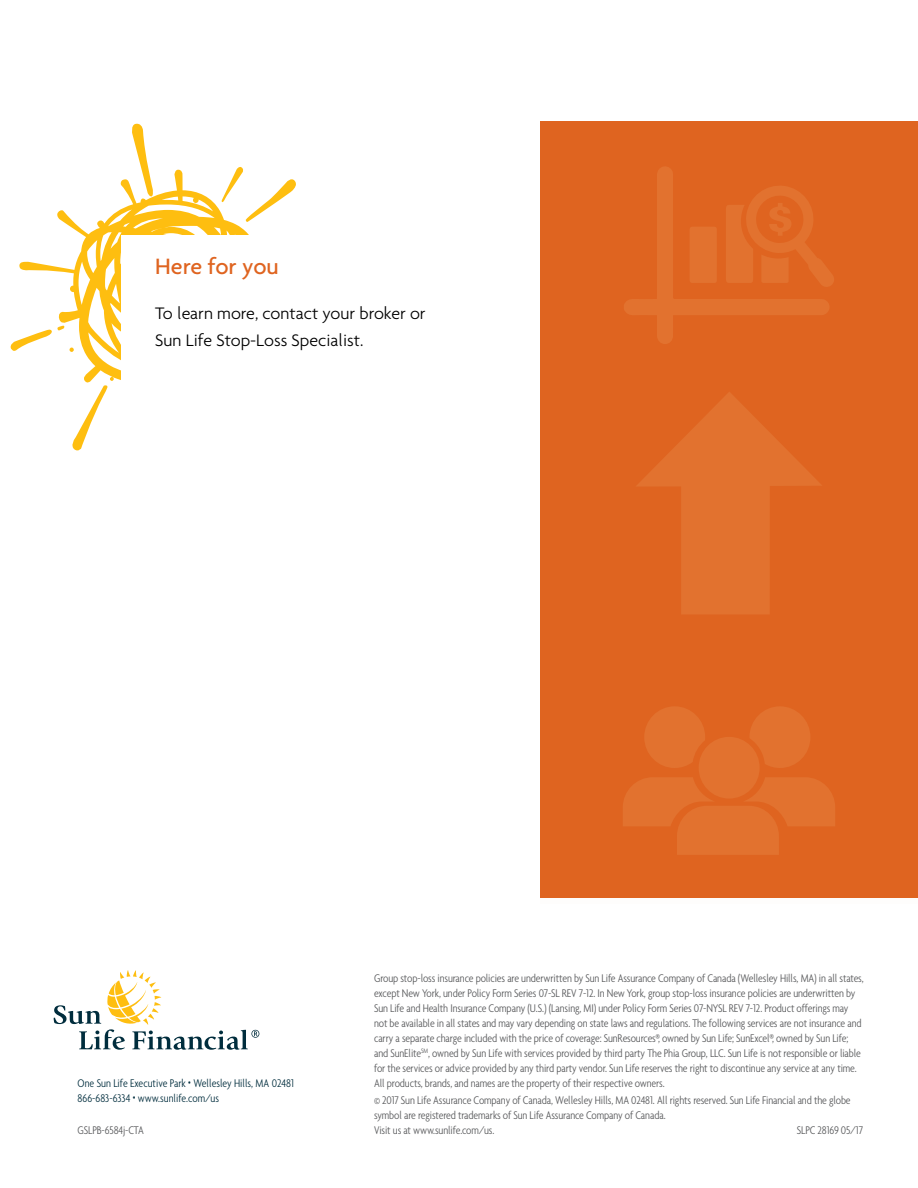
<style>
.page{position:relative;width:918px;height:1188px;background:#fff}
.page>*{position:absolute;margin:0;border:0;box-sizing:border-box;transform-origin:0 0}
.t1{font:500 24px "Agenda";color:#df6420}
.t2{font:300 18px/27px "Agenda";color:#000}
.t3{font:300 condensed 12px/15px "Agenda";letter-spacing:-.01em;color:#58595b}
.t4{font:300 condensed 12px/15px "Agenda";color:#002d3d}
.s1{font-size:9px}
</style>
<div class="page">
<div style="left:540px;top:122px;width:378px;height:782px;background:#df6420"></div>
<svg style="left:54px;top:970px;width:205px;height:80px"></svg>
<svg style="left:624px;top:167px;width:210px;height:177px"></svg>
<svg style="left:644px;top:707px;width:61px;height:61px"></svg>
<svg style="left:750px;top:707px;width:60px;height:61px"></svg>
<div style="left:699px;top:737px;width:61px;height:62px;background:#e2722f;border-radius:50%"></div>
<svg style="left:623px;top:777px;width:212px;height:78px"></svg>
<svg style="left:637px;top:392px;width:184px;height:222px"></svg>
<div style="left:532px;top:898px;width:386px;height:8px;background:#fff"></div>
<svg style="left:10px;top:123px;width:286px;height:328px"></svg>
<div style="left:122px;top:235px;width:337px;height:265px;background:#fff"></div>
<h1 class="t1" style="left:155px;top:252px;width:125px">Here for you</h1>
<h2 class="t2" style="left:155px;top:299px;width:272px">To learn more, contact your broker or<br>Sun Life Stop-Loss Specialist.</h2>
<p class="t4" style="left:78px;top:1075px;width:218px">One Sun Life Executive Park <span class="s1">•</span> Wellesley Hills, MA 02481<br>866-683-6334 <span class="s1">•</span> www.sunlife.com/us</p>
<p class="t3" style="left:374px;top:970px;width:491px">Group stop-loss insurance policies are underwritten by Sun Life Assurance Company of Canada (Wellesley Hills, MA) in all states, except New York, under Policy Form Series 07-SL REV 7-12. In New York, group stop-loss insurance policies are underwritten by Sun Life and Health Insurance Company (U.S.) (Lansing, MI) under Policy Form Series 07-NYSL REV 7-12. Product offerings may not be available in all states and may vary depending on state laws and regulations. The following services are not insurance and carry a separate charge included with the price of coverage: SunResources®, owned by Sun Life; SunExcel®, owned by Sun Life; and SunElite<sup>SM</sup>, owned by Sun Life with services provided by third party The Phia Group, LLC. Sun Life is not responsible or liable for the services or advice provided by any third party vendor. Sun Life reserves the right to discontinue any service at any time.<br>All products, brands, and names are the property of their respective owners.</p>
<p class="t3" style="left:374px;top:1092px;width:478px">© 2017 Sun Life Assurance Company of Canada, Wellesley Hills, MA 02481. All rights reserved. Sun Life Financial and the globe symbol are registered trademarks of Sun Life Assurance Company of Canada.</p>
<p class="t3" style="left:78px;top:1122px;width:68px">GSLPB-6584j-CTA</p>
<p class="t3" style="left:374px;top:1122px;width:122px">Visit us at www.sunlife.com/us.</p>
<p class="t3" style="left:797px;top:1122px;width:68px">SLPC 28169 05/17</p>
</div>
